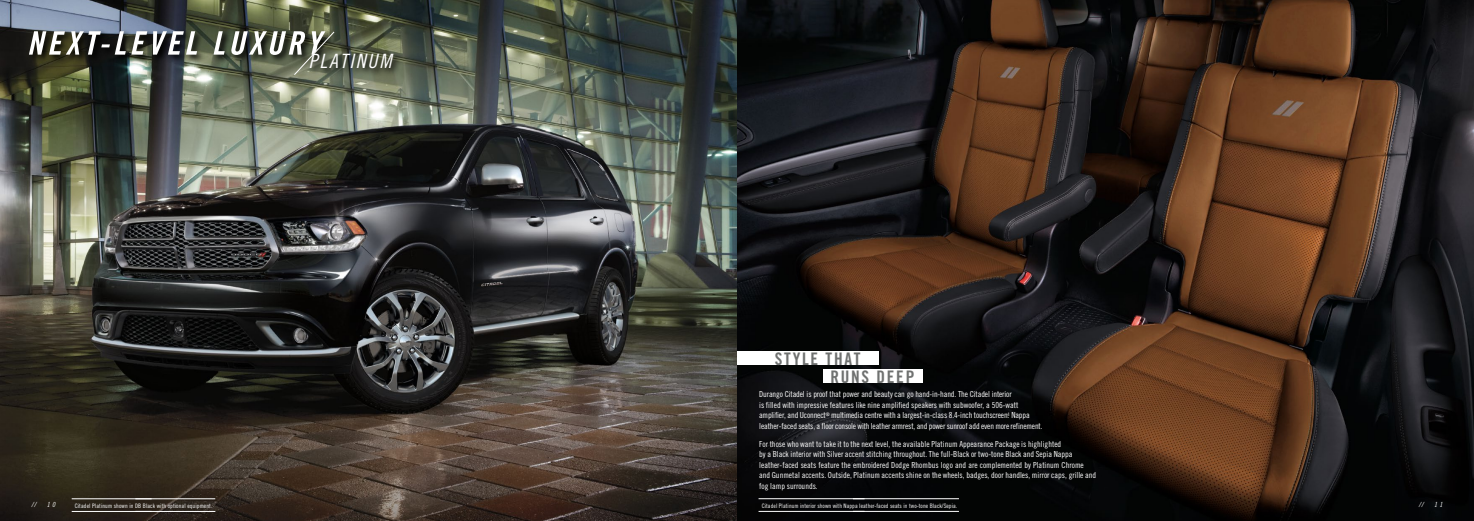
<style>
.page{position:relative;width:1474px;height:521px;background:#fff}
.page>*{position:absolute;margin:0;border:0;box-sizing:border-box;transform-origin:0 0}
.t1{font:19.69px "Trade Gothic Cond Eighteen Obl";letter-spacing:.1em;color:#fff}
.t2{font:17.32px/17.6px "Trade Gothic Bold Cond Twenty";letter-spacing:.1em;color:#6f7170}
.t3{font:8.31px/10.5px "Trade Gothic Cond Eighteen";color:#fff}
.t4{font:7px "Trade Gothic Cond Eighteen Obl";color:#fff}
.t5{font:6.12px "Trade Gothic Cond Eighteen";letter-spacing:.01em;color:#fff}
</style>
<div class="page">
<img style="left:0;top:0;width:1473px;height:521px">
<div style="left:823px;top:369px;width:100px;height:14px;background:#fff"></div>
<div style="left:737px;top:351px;width:141px;height:14px;background:#fff"></div>
<hr style="left:758px;top:498px;width:201px;height:1px;background:#fff">
<hr style="left:758px;top:511px;width:201px;height:1px;background:#fff">
<svg style="left:27px;top:29px;width:375px;height:54px;background:#5a6150"></svg>
<svg style="left:29px;top:31px;width:306px;height:44px;background:#62665c"></svg>
<hr style="left:72px;top:498px;width:143px;height:1px;background:#fff">
<svg style="left:135px;top:498px;width:17px;height:1px"></svg>
<hr style="left:72px;top:511px;width:143px;height:1px;background:#fff">
<h1 class="t1" style="left:309px;top:49px;width:84px">PLATINUM</h1>
<h2 class="t2" style="left:830px;top:350px;width:85px;text-indent:-56px">STYLE THAT<br>RUNS DEEP</h2>
<p class="t3" style="left:759px;top:389px;width:285px">Durango Citadel is proof that power and beauty can go hand-in-hand. The Citadel interior<br>is filled with impressive features like nine amplified speakers with subwoofer, a 506-watt amplifier, and Uconnect<sup>®</sup> multimedia centre with a largest-in-class 8.4-inch touchscreen.<sup>4</sup> Nappa leather-faced seats, a floor console with leather armrest, and power sunroof add even more refinement.</p>
<p class="t3" style="left:759px;top:438px;width:339px">For those who want to take it to the next level, the available Platinum Appearance Package is highlighted<br>by a Black interior with Silver accent stitching throughout. The full-Black or two-tone Black and Sepia Nappa leather-faced seats feature the embroidered Dodge Rhombus logo and are complemented by Platinum Chrome and Gunmetal accents. Outside, Platinum accents shine on the wheels, badges, door handles, mirror caps, grille and fog lamp surrounds.</p>
<p class="t4" style="left:31px;top:501px;width:6px">//</p>
<p class="t4" style="left:47px;top:501px;width:10px">1 0</p>
<p class="t5" style="left:761px;top:502px;width:197px">Citadel Platinum interior shown with Nappa leather-faced seats in two-tone Black/Sepia.</p>
<p class="t4" style="left:1418px;top:501px;width:6px">//</p>
<p class="t4" style="left:1434px;top:501px;width:10px">1 1</p>
<p class="t5" style="left:75px;top:502px;width:139px">Citadel Platinum shown in DB Black with optional equipment.</p>
</div>
